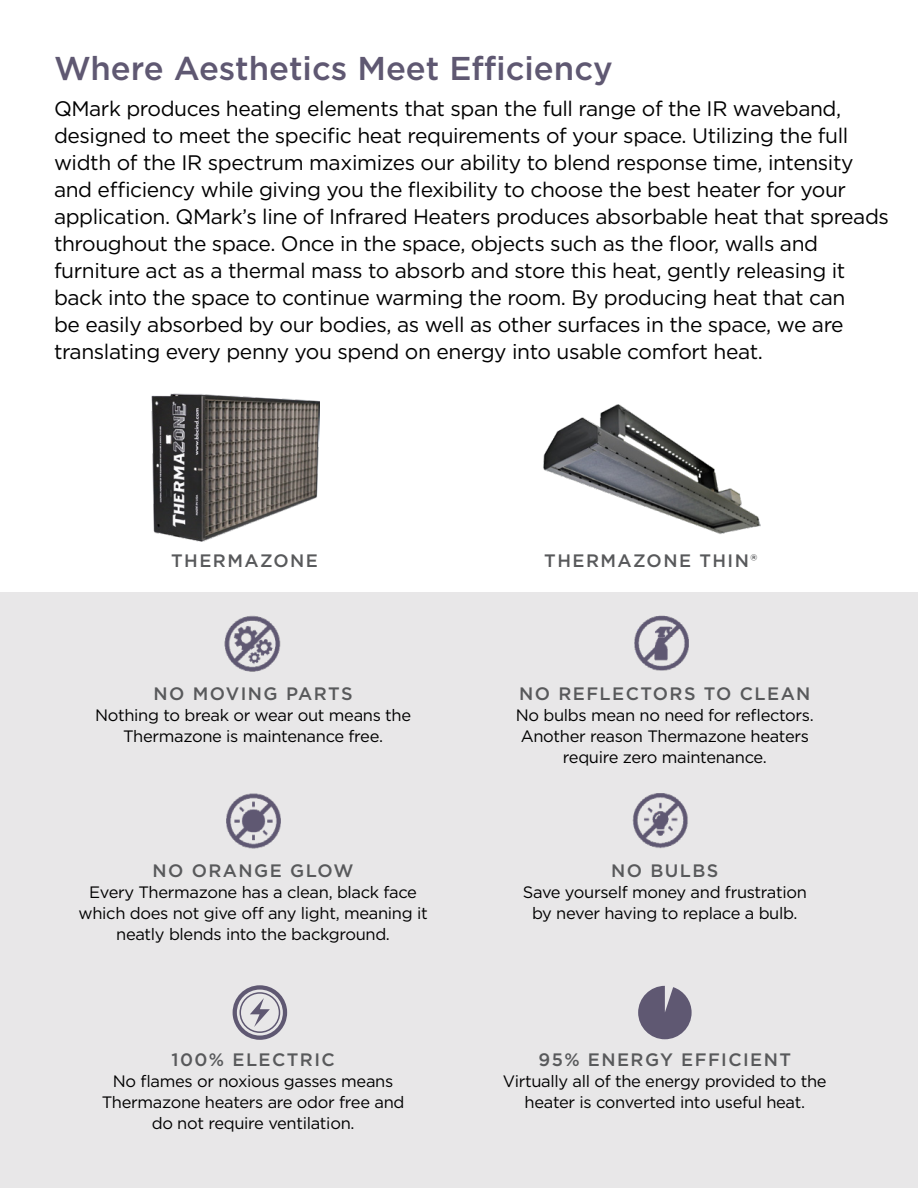
<style>
.page{position:relative;width:918px;height:1188px;background:#fff}
.page>*{position:absolute;margin:0;border:0;box-sizing:border-box;transform-origin:0 0}
.t1{font:500 33px "Gotham";color:#5f5872}
.t2{font:21px/27px "Gotham";letter-spacing:-.02em;color:#000}
.t3{font:500 18px "Gotham";letter-spacing:.08em;color:#58595b}
.t4{font:16.5px/21px "Gotham";letter-spacing:-.02em;color:#000;text-align:center}
</style>
<div class="page">
<div style="left:0;top:593px;width:918px;height:595px;background:#e8e7e8"></div>
<img style="left:224px;top:615px;width:57px;height:57px">
<img style="left:634px;top:615px;width:55px;height:56px">
<img style="left:226px;top:793px;width:55px;height:56px">
<img style="left:632px;top:793px;width:56px;height:56px">
<svg style="left:233px;top:985px;width:54px;height:55px"></svg>
<svg style="left:638px;top:986px;width:54px;height:53px"></svg>
<img style="left:543px;top:404px;width:217px;height:130px">
<img style="left:152px;top:393px;width:167px;height:149px">
<h1 class="t1" style="left:54px;top:47px;width:560px">Where Aesthetics Meet Efficiency</h1>
<p class="t2" style="left:54px;top:95px;width:837px">QMark produces heating elements that span the full range of the IR waveband, designed to meet the specific heat requirements of your space. Utilizing the full width of the IR spectrum maximizes our ability to blend response time, intensity and efficiency while giving you the flexibility to choose the best heater for your application. QMark’s line of Infrared Heaters produces absorbable heat that spreads throughout the space. Once in the space, objects such as the floor, walls and furniture act as a thermal mass to absorb and store this heat, gently releasing it back into the space to continue warming the room. By producing heat that can<br>be easily absorbed by our bodies, as well as other surfaces in the space, we are translating every penny you spend on energy into usable comfort heat.</p>
<p class="t3" style="left:171px;top:549px;width:148px">THERMAZONE</p>
<p class="t3" style="left:544px;top:549px;width:214px">THERMAZONE THIN®</p>
<p class="t3" style="left:154px;top:682px;width:201px">NO MOVING PARTS</p>
<p class="t4" style="left:95px;top:704px;width:318px">Nothing to break or wear out means the<br>Thermazone is maintenance free.</p>
<p class="t3" style="left:153px;top:859px;width:203px">NO ORANGE GLOW</p>
<p class="t4" style="left:79px;top:882px;width:351px">Every Thermazone has a clean, black face which does not give off any light, meaning it neatly blends into the background.</p>
<p class="t3" style="left:171px;top:1048px;width:165px">100% ELECTRIC</p>
<p class="t4" style="left:102px;top:1071px;width:304px">No flames or noxious gasses means<br>Thermazone heaters are odor free and do not require ventilation.</p>
<p class="t3" style="left:519px;top:682px;width:293px">NO REFLECTORS TO CLEAN</p>
<p class="t4" style="left:516px;top:704px;width:300px">No bulbs mean no need for reflectors.<br>Another reason Thermazone heaters require zero maintenance.</p>
<p class="t3" style="left:611px;top:859px;width:109px">NO BULBS</p>
<p class="t4" style="left:523px;top:882px;width:285px">Save yourself money and frustration by never having to replace a bulb.</p>
<p class="t3" style="left:539px;top:1048px;width:254px">95% ENERGY EFFICIENT</p>
<p class="t4" style="left:503px;top:1071px;width:325px">Virtually all of the energy provided to the heater is converted into useful heat.</p>
</div>
